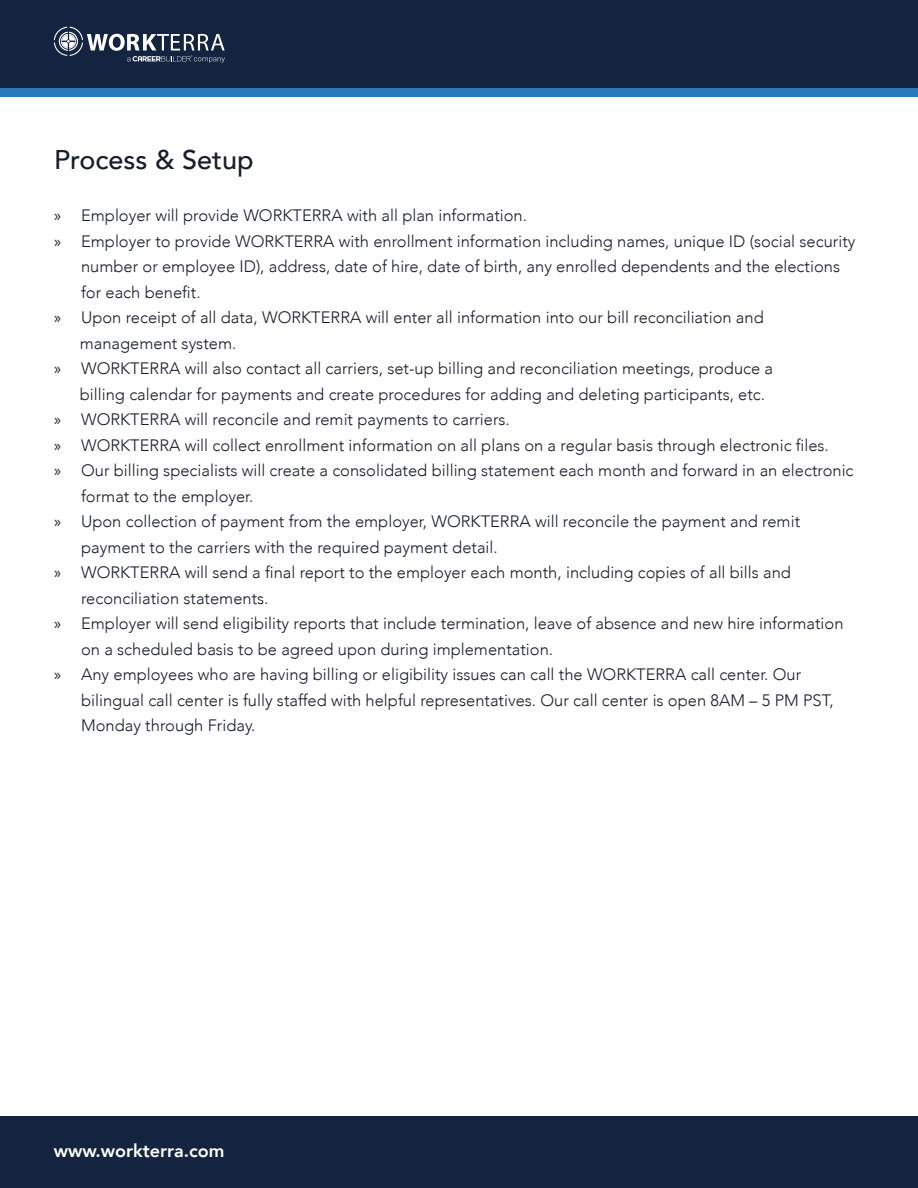
<style>
.page{position:relative;width:918px;height:1188px;background:#fff}
.page>*{position:absolute;margin:0;border:0;box-sizing:border-box;transform-origin:0 0}
.Headline{font:500 27px "Avenir";color:#181e29}
.Contact_info__footer{font:800 18px "Avenir";color:#fff}
.t1{font:300 16.5px/25.5px "Avenir";color:#181e29}
.s1{font-family:"Myriad Pro";font-weight:400}
</style>
<div class="page">
<div style="left:0;top:0;width:918px;height:90px;background:#142440"></div>
<div style="left:0;top:1117px;width:918px;height:71px;background:#142440"></div>
<div style="left:0;top:88px;width:918px;height:9px;background:#2779ba"></div>
<svg style="left:54px;top:27px;width:171px;height:36px"></svg>
<p class="Headline" style="left:54px;top:136px;width:201px">Process &amp; Setup</p>
<p class="t1" style="left:54px;top:203px;width:475px"><span class="s1">»</span> Employer will provide WORKTERRA with all plan information.</p>
<p class="t1" style="left:81px;top:228px;width:776px;text-indent:-27px"><span class="s1">»</span> Employer to provide WORKTERRA with enrollment information including names, unique ID (social security number or employee ID), address, date of hire, date of birth, any enrolled dependents and the elections for each benefit.</p>
<p class="t1" style="left:54px;top:305px;width:711px"><span class="s1">»</span> Upon receipt of all data, WORKTERRA will enter all information into our bill reconciliation and</p>
<p class="t1" style="left:80px;top:330px;width:158px">management system.</p>
<p class="t1" style="left:54px;top:356px;width:721px"><span class="s1">»</span> WORKTERRA will also contact all carriers, set-up billing and reconciliation meetings, produce a</p>
<p class="t1" style="left:80px;top:381px;width:687px">billing calendar for payments and create procedures for adding and deleting participants, etc.</p>
<p class="t1" style="left:54px;top:407px;width:457px"><span class="s1">»</span> WORKTERRA will reconcile and remit payments to carriers.</p>
<p class="t1" style="left:54px;top:432px;width:776px"><span class="s1">»</span> WORKTERRA will collect enrollment information on all plans on a regular basis through electronic files.</p>
<p class="t1" style="left:81px;top:458px;width:774px;text-indent:-27px"><span class="s1">»</span> Our billing specialists will create a consolidated billing statement each month and forward in an electronic format to the employer.</p>
<p class="t1" style="left:81px;top:509px;width:721px;text-indent:-27px"><span class="s1">»</span> Upon collection of payment from the employer, WORKTERRA will reconcile the payment and remit payment to the carriers with the required payment detail.</p>
<p class="t1" style="left:81px;top:560px;width:711px;text-indent:-27px"><span class="s1">»</span> WORKTERRA will send a final report to the employer each month, including copies of all bills and reconciliation statements.</p>
<p class="t1" style="left:81px;top:611px;width:764px;text-indent:-27px"><span class="s1">»</span> Employer will send eligibility reports that include termination, leave of absence and new hire information on a scheduled basis to be agreed upon during implementation.</p>
<p class="t1" style="left:81px;top:662px;width:754px;text-indent:-27px"><span class="s1">»</span> Any employees who are having billing or eligibility issues can call the WORKTERRA call center. Our bilingual call center is fully staffed with helpful representatives. Our call center is open 8AM – 5 PM PST,<br>Monday through Friday.</p>
<p class="Contact_info__footer" style="left:54px;top:1137px;width:172px">www.workterra.com</p>
</div>
